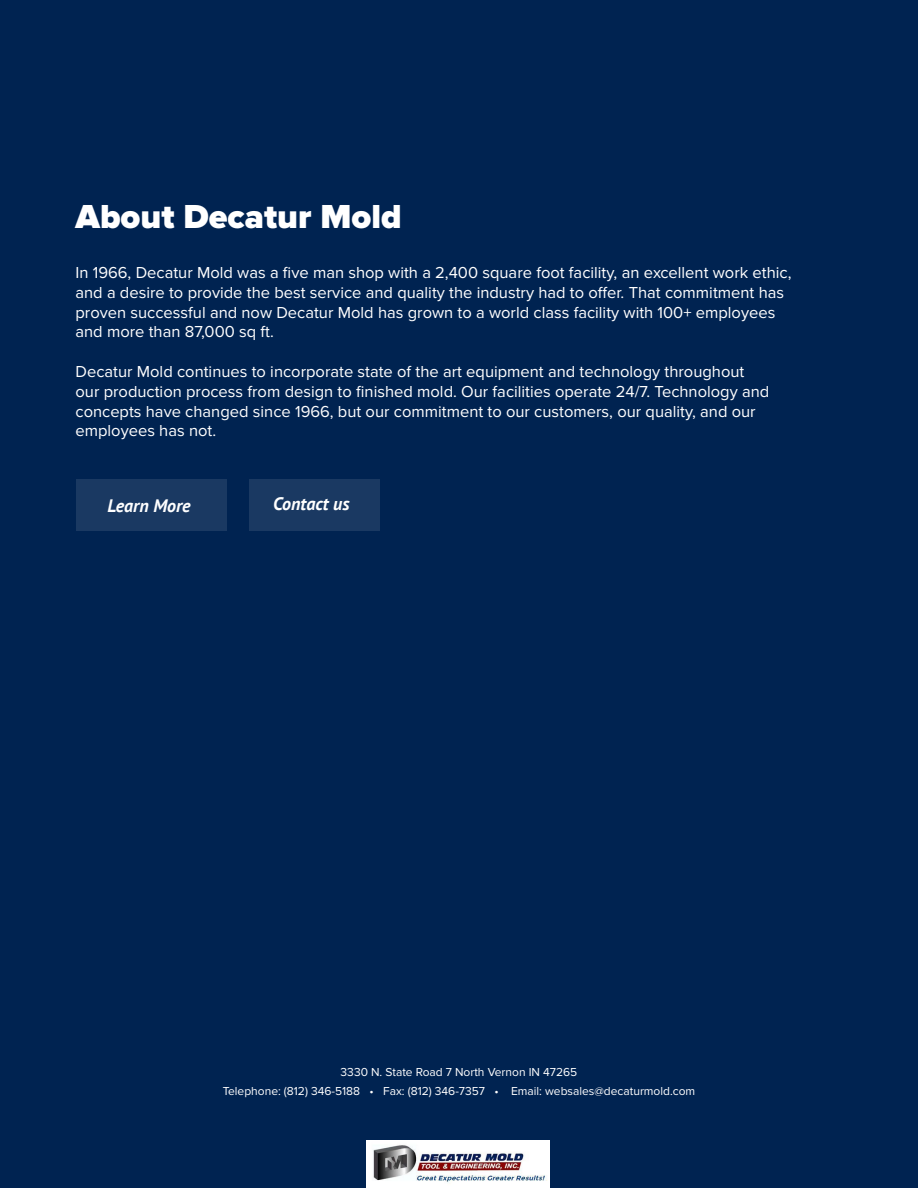
<style>
.page{position:relative;width:918px;height:1188px;background:#002351}
.page>*{position:absolute;margin:0;border:0;box-sizing:border-box;transform-origin:0 0}
.t1{font:900 34.5px "Proxima Nova";color:#fff}
.t2{font:italic 700 18px "PT Sans";color:#fff}
.t3{font:16.5px/19.8px "Proxima Nova";color:#fff}
.t4{font:12px/19.5px "Proxima Nova";color:#fff;text-align:center}
</style>
<div class="page">
<div style="left:76px;top:479px;width:151px;height:52px;background:#1a3962"></div>
<div style="left:249px;top:479px;width:131px;height:52px;background:#1a3962"></div>
<img style="left:366px;top:1140px;width:183px;height:47px">
<h1 class="t1" style="left:76px;top:196px;width:328px">About Decatur Mold</h1>
<p class="t3" style="left:76px;top:263px;width:717px">In 1966, Decatur Mold was a five man shop with a 2,400 square foot facility, an excellent work ethic, and a desire to provide the best service and quality the industry had to offer. That commitment has proven successful and now Decatur Mold has grown to a world class facility with 100+ employees and more than 87,000 sq ft.</p>
<p class="t3" style="left:76px;top:362px;width:695px">Decatur Mold continues to incorporate state of the art equipment and technology throughout our production process from design to finished mold. Our facilities operate 24/7. Technology and concepts have changed since 1966, but our commitment to our customers, our quality, and our employees has not.</p>
<p class="t2" style="left:107px;top:493px;width:85px">Learn More</p>
<p class="t2" style="left:273px;top:492px;width:78px">Contact us</p>
<p class="t4" style="left:223px;top:1062px;width:474px">3330 N. State Road 7 North Vernon IN 47265<br>Telephone: (812) 346-5188 • Fax: (812) 346-7357 • Email: websales@decaturmold.com</p>
</div>
